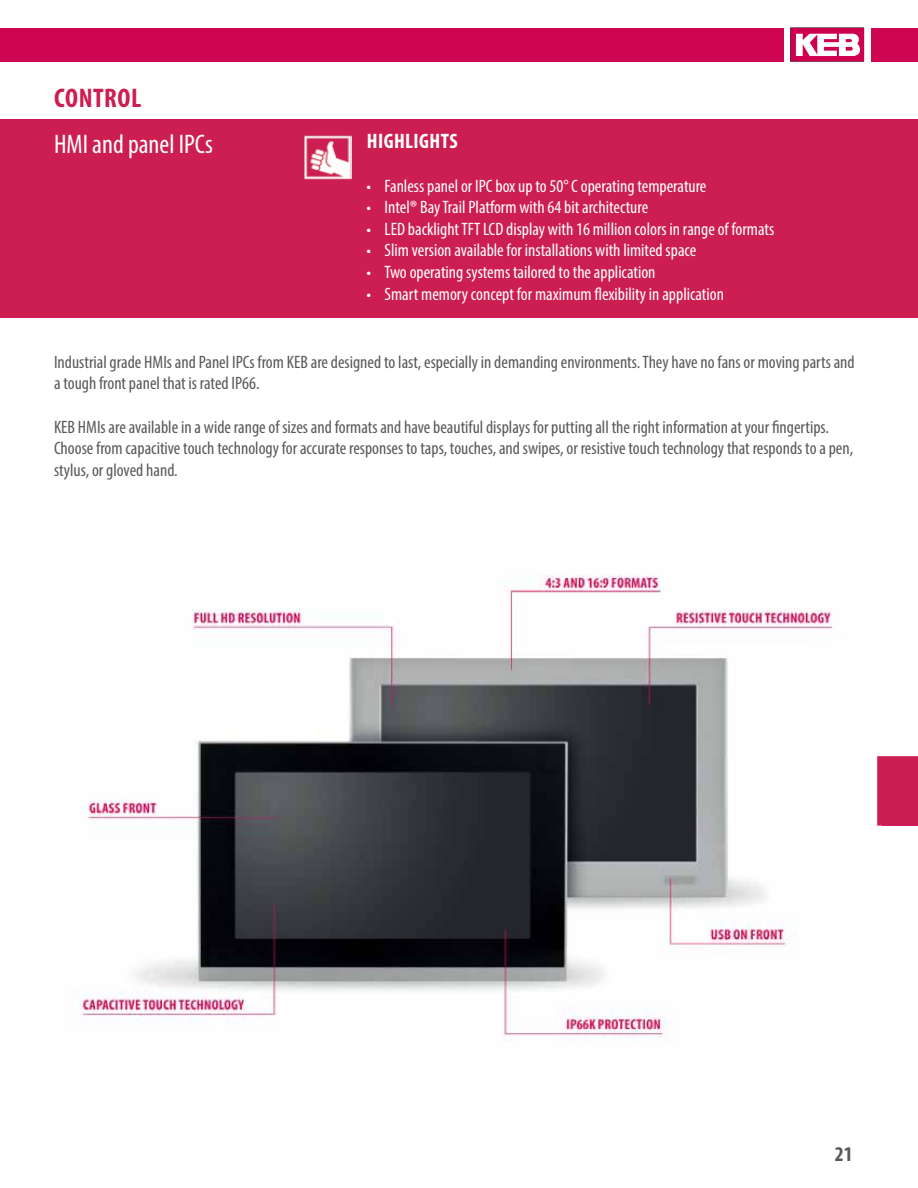
<style>
.page{position:relative;width:918px;height:1188px;background:#fff}
.page>*{position:absolute;margin:0;border:0;box-sizing:border-box;transform-origin:0 0}
.t1{font:condensed 27px "Myriad Pro";color:#fff}
.t2{font:700 condensed 27px "Myriad Pro";letter-spacing:.02em;color:#cd1e52}
.t3{font:700 condensed 21px "Myriad Pro";letter-spacing:.02em;color:#fff}
.t4{font:700 condensed 21px "Myriad Pro";color:#58595b}
.t5{font:condensed 18px/21.6px "Myriad Pro";color:#58595b}
.t6{font:condensed 18px "Myriad Pro";color:#fff}
.s1{font-stretch:normal}
</style>
<div class="page">
<div style="left:0;top:119px;width:918px;height:198px;background:#cd1e52"></div>
<img style="left:73px;top:575px;width:759px;height:467px">
<img style="left:304px;top:135px;width:48px;height:45px">
<div style="left:877px;top:756px;width:41px;height:70px;background:#cd1e52"></div>
<div style="left:0;top:28px;width:783px;height:33px;background:#ce0651"></div>
<svg style="left:791px;top:28px;width:73px;height:33px"></svg>
<div style="left:872px;top:28px;width:46px;height:33px;background:#ce0651"></div>
<h1 class="t2" style="left:54px;top:82px;width:89px">CONTROL</h1>
<h1 class="t1" style="left:54px;top:128px;width:160px">HMI and panel IPCs</h1>
<p class="t3" style="left:367px;top:128px;width:92px">HIGHLIGHTS</p>
<p class="t6" style="left:367px;top:175px;width:341px">• Fanless panel or IPC box up to 50° C operating temperature</p>
<p class="t6" style="left:367px;top:196px;width:283px">• Intel<span class="s1">®</span> Bay Trail Platform with 64 bit architecture</p>
<p class="t6" style="left:367px;top:218px;width:409px">• LED backlight TFT LCD display with 16 million colors in range of formats</p>
<p class="t6" style="left:367px;top:240px;width:331px">• Slim version available for installations with limited space</p>
<p class="t6" style="left:367px;top:261px;width:291px">• Two operating systems tailored to the application</p>
<p class="t6" style="left:367px;top:283px;width:359px">• Smart memory concept for maximum flexibility in application</p>
<p class="t5" style="left:54px;top:351px;width:802px">Industrial grade HMIs and Panel IPCs from KEB are designed to last, especially in demanding environments. They have no fans or moving parts and a tough front panel that is rated IP66.</p>
<p class="t5" style="left:54px;top:416px;width:801px">KEB HMIs are available in a wide range of sizes and formats and have beautiful displays for putting all the right information at your fingertips.<br>Choose from capacitive touch technology for accurate responses to taps, touches, and swipes, or resistive touch technology that responds to a pen, stylus, or gloved hand.</p>
<p class="t4" style="left:835px;top:1141px;width:19px">21</p>
</div>
